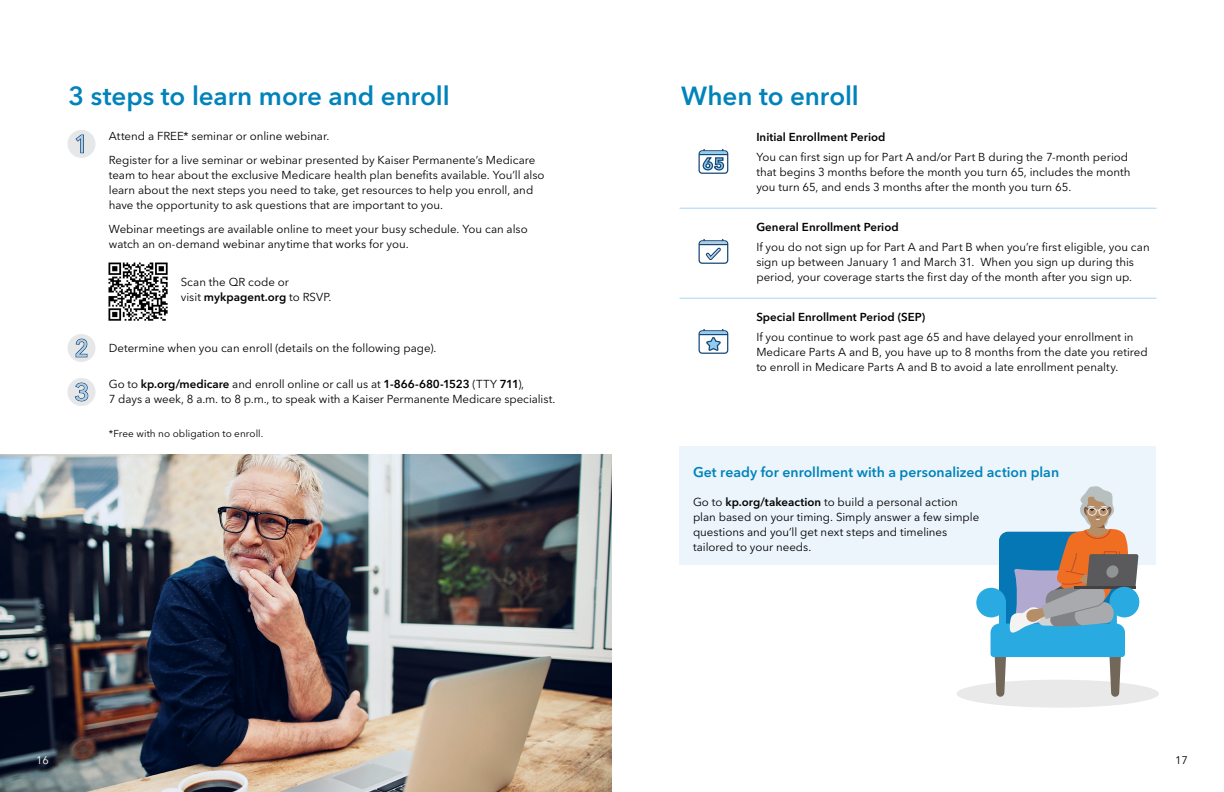
<style>
.page{position:relative;width:1224px;height:792px;background:#fff}
.page>*{position:absolute;margin:0;border:0;box-sizing:border-box;transform-origin:0 0}
.HEADLINE_-_INTERIOR_26_30{font:600 26px "Avenir Next LT Pro";letter-spacing:-.005em;color:#0083bb}
.t1{font:600 14px "Avenir Next LT Pro";color:#0083bb}
.BODY_-_12_5_18{font:11.5px/15px "Avenir Next LT Pro";color:#000}
.BODY_SUBHEAD_-_12_5_15{font:11.5px/15px "Avenir Next LT Pro";letter-spacing:-.005em;color:#000}
.Bullet_2_10_5_15{font:11.5px/15px "Avenir Next LT Pro";color:#000}
.BODY_SUBHEAD_-_12_5_15-2{font:600 11.5px "Avenir Next LT Pro";letter-spacing:.005em;color:#000}
.Header_Footer{font:11px "Avenir Next LT Pro";color:#fff}
.t2{font:11px "Avenir Next LT Pro";color:#000}
.t3{font:10px "Avenir Next LT Pro";letter-spacing:.005em;color:#000}
.s1{font-weight:600}
</style>
<div class="page">
<img style="left:0;top:454px;width:612px;height:338px">
<div style="left:957px;top:680px;width:202px;height:28px;background:#e9e9ea;border-radius:50%"></div>
<hr style="left:680px;top:208px;width:67px;height:1px;background:#a7d5f2">
<hr style="left:747px;top:208px;width:409px;height:1px;background:#a7d5f2">
<hr style="left:680px;top:298px;width:67px;height:1px;background:#a7d5f2">
<hr style="left:747px;top:298px;width:409px;height:1px;background:#a7d5f2">
<svg style="left:699px;top:149px;width:29px;height:25px"></svg>
<svg style="left:699px;top:239px;width:29px;height:25px"></svg>
<svg style="left:699px;top:329px;width:29px;height:25px"></svg>
<div style="left:68px;top:130px;width:28px;height:28px;background:#e6e7e8;border-radius:50%"></div>
<svg style="left:75px;top:135px;width:9px;height:18px"></svg>
<div style="left:68px;top:334px;width:28px;height:28px;background:#e6e7e8;border-radius:50%"></div>
<svg style="left:76px;top:339px;width:11px;height:18px"></svg>
<div style="left:68px;top:378px;width:28px;height:28px;background:#e6e7e8;border-radius:50%"></div>
<svg style="left:75px;top:383px;width:13px;height:18px"></svg>
<div style="left:680px;top:446px;width:476px;height:118px;background:#ecf5fc"></div>
<svg style="left:976px;top:486px;width:163px;height:211px"></svg>
<img style="left:109px;top:262px;width:58px;height:59px">
<p class="HEADLINE_-_INTERIOR_26_30" style="left:68px;top:80px;width:383px">3 steps to learn more and enroll</p>
<p class="BODY_-_12_5_18" style="left:109px;top:129px;width:222px">Attend a FREE* seminar or online webinar.</p>
<p class="BODY_-_12_5_18" style="left:109px;top:153px;width:437px">Register for a live seminar or webinar presented by Kaiser Permanente’s Medicare team to hear about the exclusive Medicare health plan benefits available. You’ll also learn about the next steps you need to take, get resources to help you enroll, and have the opportunity to ask questions that are important to you.</p>
<p class="BODY_-_12_5_18" style="left:109px;top:222px;width:420px">Webinar meetings are available online to meet your busy schedule. You can also watch an on-demand webinar anytime that works for you.</p>
<p class="BODY_-_12_5_18" style="left:181px;top:274px;width:152px">Scan the QR code or<br>visit <span class="s1">mykpagent.org</span> to RSVP.</p>
<p class="BODY_-_12_5_18" style="left:109px;top:340px;width:329px">Determine when you can enroll (details on the following page).</p>
<p class="BODY_-_12_5_18" style="left:109px;top:377px;width:448px">Go to <span class="s1">kp.org/medicare</span> and enroll online or call us at <span class="s1">1-866-680-1523</span> (TTY <span class="s1">711</span>),<br>7 days a week, 8 a.m. to 8 p.m., to speak with a Kaiser Permanente Medicare specialist.</p>
<p class="t3" style="left:109px;top:428px;width:156px">*Free with no obligation to enroll.</p>
<p class="HEADLINE_-_INTERIOR_26_30" style="left:681px;top:80px;width:179px">When to enroll</p>
<p class="BODY_SUBHEAD_-_12_5_15-2" style="left:756px;top:130px;width:131px">Initial Enrollment Period</p>
<p class="BODY_-_12_5_18" style="left:756px;top:149px;width:376px">You can first sign up for Part A and/or Part B during the 7-month period that begins 3 months before the month you turn 65, includes the month you turn 65, and ends 3 months after the month you turn 65.</p>
<p class="BODY_SUBHEAD_-_12_5_15-2" style="left:756px;top:220px;width:144px">General Enrollment Period</p>
<p class="BODY_-_12_5_18" style="left:756px;top:239px;width:395px">If you do not sign up for Part A and Part B when you’re first eligible, you can sign up between January 1 and March 31. When you sign up during this period, your coverage starts the first day of the month after you sign up.</p>
<p class="BODY_SUBHEAD_-_12_5_15-2" style="left:756px;top:310px;width:170px">Special Enrollment Period (SEP)</p>
<p class="BODY_SUBHEAD_-_12_5_15" style="left:756px;top:329px;width:393px">If you continue to work past age 65 and have delayed your enrollment in<br>Medicare Parts A and B, you have up to 8 months from the date you retired to enroll in Medicare Parts A and B to avoid a late enrollment penalty.</p>
<p class="t1" style="left:693px;top:464px;width:368px">Get ready for enrollment with a personalized action plan</p>
<p class="Bullet_2_10_5_15" style="left:693px;top:494px;width:288px">Go to <span class="s1">kp.org/takeaction</span> to build a personal action plan based on your timing. Simply answer a few simple questions and you’ll get next steps and timelines tailored to your needs.</p>
<p class="Header_Footer" style="left:36px;top:754px;width:14px">16</p>
<p class="t2" style="left:1175px;top:754px;width:14px">17</p>
</div>
